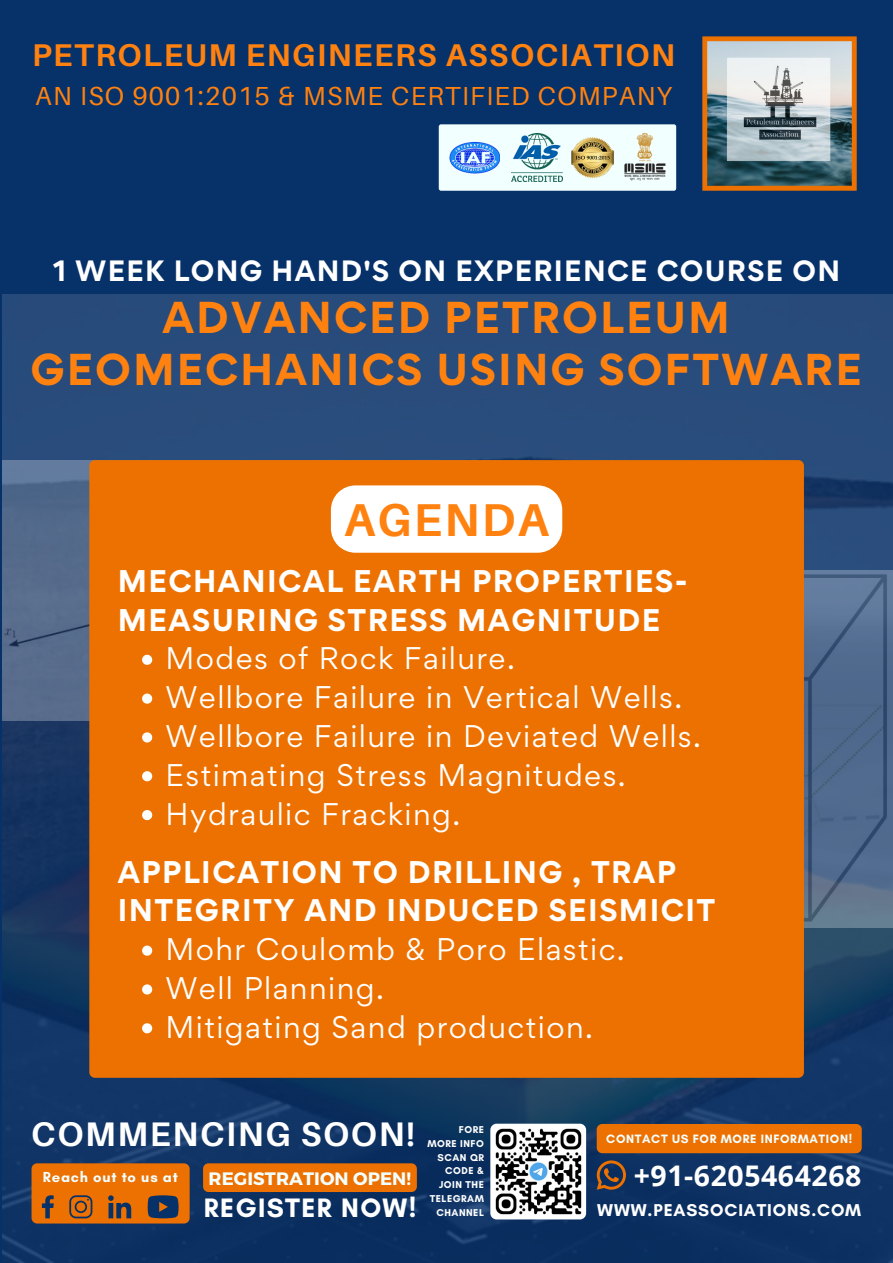
<style>
.page{position:relative;width:893px;height:1263px;background:#073169}
.page>*{position:absolute;margin:0;border:0;box-sizing:border-box;transform-origin:0 0}
.t1{font:700 46.05px "Aileron";letter-spacing:.05em;color:#ff8210}
.t2{font:700 39.83px/52.3px "Gordita";letter-spacing:.05em;color:#ff8210;text-align:center}
.t3{font:700 34.05px "Aileron";letter-spacing:.05em;color:#fff}
.t4{font:700 31.42px "Aileron";letter-spacing:.05em;color:#ff8210}
.t5{font:700 28.42px "Open Sans";letter-spacing:.02em;color:#fff}
.t6{font:27.97px/38.8px "Gordita";letter-spacing:.05em;color:#fff}
.t7{font:700 27.97px/38.8px "Gordita";letter-spacing:.05em;color:#fff}
.t8{font:700 27.15px "Glacial Indifference";letter-spacing:.05em;color:#fff}
.t9{font:700 26.25px "Gordita";letter-spacing:.05em;color:#fff}
.t10{font:26.1px "Aileron";letter-spacing:.05em;color:#ff8210}
.t11{font:700 18px "Montserrat";letter-spacing:.005em;color:#f2ffff}
.t12{font:700 17.48px "Glacial Indifference";letter-spacing:.05em;color:#fff}
.t13{font:700 14.77px "Glacial Indifference";letter-spacing:.05em;color:#f2ffff}
.t14{font:700 12.3px "Glacial Indifference";letter-spacing:.05em;color:#f2ffff}
.t15{font:700 10.12px/13.9px "Glacial Indifference";letter-spacing:.05em;color:#fff;text-align:right}
</style>
<div class="page">
<svg style="left:702px;top:36px;width:154px;height:155px;background:#a0a29a"></svg>
<div style="left:439px;top:124px;width:237px;height:67px;background:#f2ffff;border-radius:2px"></div>
<img style="left:449px;top:141px;width:51px;height:33px">
<img style="left:511px;top:133px;width:51px;height:49px">
<img style="left:624px;top:133px;width:42px;height:48px">
<img style="left:571px;top:137px;width:43px;height:42px">
<img style="left:2px;top:295px;width:891px;height:968px">
<div style="left:490px;top:1124px;width:96px;height:95px;background:#fff;border-radius:6px"></div>
<img style="left:495px;top:1128px;width:87px;height:87px">
<svg style="left:597px;top:1160px;width:29px;height:30px"></svg>
<div style="left:597px;top:1124px;width:264px;height:29px;background:#ed7100;border-radius:6px"></div>
<div style="left:203px;top:1163px;width:214px;height:29px;background:#ed7100;border-radius:5px"></div>
<div style="left:32px;top:1163px;width:158px;height:60px;background:#ed7100;border-radius:6px"></div>
<svg style="left:42px;top:1195px;width:12px;height:23px"></svg>
<svg style="left:69px;top:1195px;width:23px;height:23px"></svg>
<svg style="left:108px;top:1195px;width:23px;height:23px"></svg>
<svg style="left:148px;top:1195px;width:31px;height:23px"></svg>
<img style="left:804px;top:570px;width:89px;height:358px">
<img style="left:2px;top:460px;width:90px;height:260px">
<div style="left:89px;top:460px;width:715px;height:618px;background:#ed7100;border-radius:6px"></div>
<svg style="left:142px;top:655px;width:10px;height:10px"></svg>
<svg style="left:142px;top:693px;width:10px;height:11px"></svg>
<svg style="left:142px;top:732px;width:10px;height:10px"></svg>
<svg style="left:142px;top:771px;width:10px;height:10px"></svg>
<svg style="left:142px;top:810px;width:10px;height:10px"></svg>
<svg style="left:142px;top:945px;width:10px;height:11px"></svg>
<svg style="left:142px;top:984px;width:10px;height:10px"></svg>
<svg style="left:142px;top:1023px;width:10px;height:10px"></svg>
<div style="left:331px;top:485px;width:231px;height:68px;background:#fff"></div>
<p class="t4" style="left:32px;top:36px;width:644px">PETROLEUM ENGINEERS ASSOCIATION</p>
<p class="t10" style="left:35px;top:79px;width:638px">AN ISO 9001:2015 &amp; MSME CERTIFIED COMPANY</p>
<p class="t9" style="left:53px;top:253px;width:788px">1 WEEK LONG HAND'S ON EXPERIENCE COURSE ON</p>
<h2 class="t2" style="left:31px;top:291px;width:832px">ADVANCED PETROLEUM<br>GEOMECHANICS USING SOFTWARE</h2>
<h1 class="t1" style="left:344px;top:491px;width:206px">AGENDA</h1>
<p class="t7" style="left:118px;top:561px;width:571px">MECHANICAL EARTH PROPERTIES-<br>MEASURING STRESS MAGNITUDE</p>
<p class="t6" style="left:165px;top:639px;width:537px">Modes of Rock Failure.<br>Wellbore Failure in Vertical Wells.<br>Wellbore Failure in Deviated Wells.<br>Estimating Stress Magnitudes.<br>Hydraulic Fracking.</p>
<p class="t7" style="left:118px;top:852px;width:599px">APPLICATION TO DRILLING , TRAP<br>INTEGRITY AND INDUCED SEISMICIT</p>
<p class="t6" style="left:165px;top:930px;width:461px">Mohr Coulomb &amp; Poro Elastic.<br>Well Planning.<br>Mitigating Sand production.</p>
<p class="t3" style="left:31px;top:1113px;width:385px">COMMENCING SOON!</p>
<p class="t13" style="left:43px;top:1168px;width:136px">Reach out to us at</p>
<p class="t11" style="left:209px;top:1167px;width:204px">REGISTRATION OPEN!</p>
<p class="t8" style="left:204px;top:1192px;width:214px">REGISTER NOW!</p>
<p class="t15" style="left:427px;top:1122px;width:58px">FORE<br>MORE INFO<br>SCAN QR<br>CODE &amp;<br>JOIN THE<br>TELEGRAM<br>CHANNEL</p>
<p class="t14" style="left:606px;top:1131px;width:247px">CONTACT US FOR MORE INFORMATION!</p>
<p class="t5" style="left:634px;top:1155px;width:229px">+91-6205464268</p>
<p class="t12" style="left:597px;top:1199px;width:265px">WWW.PEASSOCIATIONS.COM</p>
</div>
